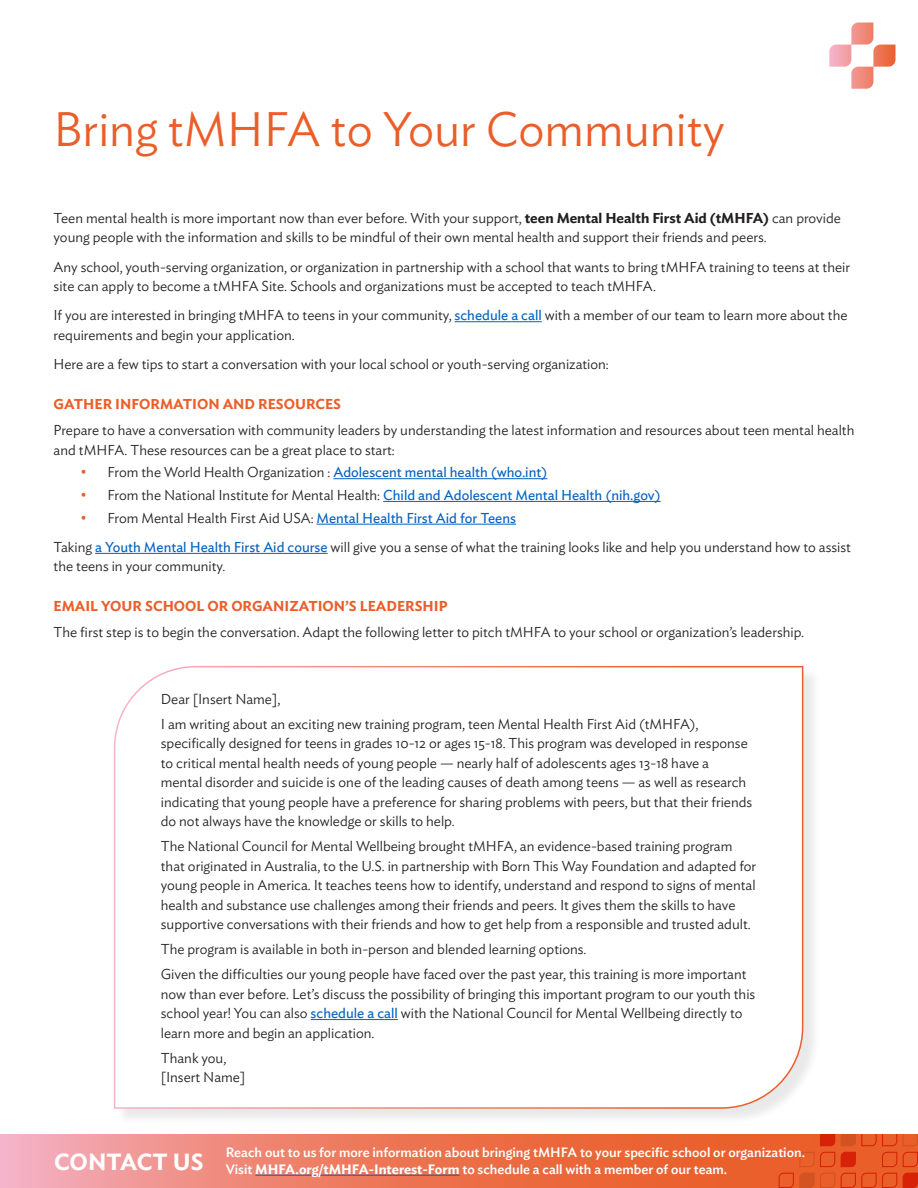
<style>
.page{position:relative;width:918px;height:1188px;background:#fff}
.page>*{position:absolute;margin:0;border:0;box-sizing:border-box;transform-origin:0 0}
.t1{font:300 48px "Ideal Sans";color:#ea5e29}
.t2{font:300 14.25px/19.5px "Ideal Sans";color:#231f20}
.t3{font:600 14.25px "Ideal Sans";color:#ea5e29}
.t4{font:500 13.5px/16.5px "Ideal Sans";color:#fff}
.s1{font-weight:600}
.s2{font-weight:400;color:#0563c1}
.s3{font-size:15px;color:#ea5e29}
</style>
<div class="page">
<svg style="left:0;top:1134px;width:918px;height:54px;background:#ec795d"></svg>
<svg style="left:829px;top:22px;width:67px;height:67px"></svg>
<svg style="left:779px;top:1173px;width:56px;height:15px"></svg>
<svg style="left:841px;top:1173px;width:56px;height:15px"></svg>
<svg style="left:903px;top:1173px;width:15px;height:15px"></svg>
<svg style="left:799px;top:1152px;width:36px;height:15px"></svg>
<svg style="left:841px;top:1152px;width:15px;height:15px"></svg>
<svg style="left:882px;top:1152px;width:15px;height:15px"></svg>
<svg style="left:903px;top:1152px;width:15px;height:15px"></svg>
<svg style="left:820px;top:1134px;width:15px;height:12px"></svg>
<svg style="left:841px;top:1134px;width:56px;height:12px"></svg>
<svg style="left:903px;top:1134px;width:15px;height:12px"></svg>
<hr style="left:255px;top:1175px;width:205px;height:1px;background:#0563c1">
<hr style="left:455px;top:321px;width:87px;height:1px;background:#0563c1">
<hr style="left:333px;top:478px;width:214px;height:1px;background:#0563c1">
<hr style="left:383px;top:501px;width:278px;height:1px;background:#0563c1">
<hr style="left:317px;top:524px;width:199px;height:1px;background:#0563c1">
<hr style="left:95px;top:553px;width:233px;height:1px;background:#0563c1">
<div style="left:116px;top:668px;width:705px;height:458px;background:#231f20;opacity:.1"></div>
<svg style="left:113px;top:665px;width:691px;height:444px"></svg>
<hr style="left:311px;top:1019px;width:87px;height:1px;background:#0563c1">
<h1 class="t1" style="left:54px;top:93px;width:673px">Bring tMHFA to Your Community</h1>
<p class="t2" style="left:54px;top:207px;width:789px">Teen mental health is more important now than ever before. With your support, <span class="s1">teen Mental Health First Aid (tMHFA)</span> can provide young people with the information and skills to be mindful of their own mental health and support their friends and peers.</p>
<p class="t2" style="left:54px;top:256px;width:798px">Any school, youth-serving organization, or organization in partnership with a school that wants to bring tMHFA training to teens at their site can apply to become a tMHFA Site. Schools and organizations must be accepted to teach tMHFA.</p>
<p class="t2" style="left:54px;top:304px;width:796px">If you are interested in bringing tMHFA to teens in your community, <span class="s2">schedule a call</span> with a member of our team to learn more about the requirements and begin your application.</p>
<p class="t2" style="left:54px;top:353px;width:557px">Here are a few tips to start a conversation with your local school or youth-serving organization:</p>
<p class="t3" style="left:54px;top:393px;width:289px">GATHER INFORMATION AND RESOURCES</p>
<p class="t2" style="left:54px;top:419px;width:802px">Prepare to have a conversation with community leaders by understanding the latest information and resources about teen mental health and tMHFA. These resources can be a great place to start:</p>
<p class="t2" style="left:81px;top:461px;width:468px"><span class="s3">•</span> From the World Health Organization : <span class="s2">Adolescent mental health (who.int)</span></p>
<p class="t2" style="left:81px;top:484px;width:582px"><span class="s3">•</span> From the National Institute for Mental Health: <span class="s2">Child and Adolescent Mental Health (nih.gov)</span></p>
<p class="t2" style="left:54px;top:502px;width:799px;line-height:29.2px;text-indent:27px"><span class="s3">•</span> From Mental Health First Aid USA: <span class="s2">Mental Health First Aid for Teens<br></span>Taking <span class="s2">a Youth Mental Health First Aid course</span> will give you a sense of what the training looks like and help you understand how to assist</p>
<p class="t2" style="left:54px;top:556px;width:173px">the teens in your community.</p>
<p class="t3" style="left:54px;top:595px;width:395px">EMAIL YOUR SCHOOL OR ORGANIZATION’S LEADERSHIP</p>
<p class="t2" style="left:54px;top:622px;width:752px">The first step is to begin the conversation. Adapt the following letter to pitch tMHFA to your school or organization’s leadership.</p>
<p class="t2" style="left:161px;top:685px;width:539px;line-height:24.9px">Dear [Insert Name],<br>I am writing about an exciting new training program, teen Mental Health First Aid (tMHFA),</p>
<p class="t2" style="left:161px;top:733px;width:593px">specifically designed for teens in grades 10-12 or ages 15-18. This program was developed in response to critical mental health needs of young people — nearly half of adolescents ages 13-18 have a mental disorder and suicide is one of the leading causes of death among teens — as well as research indicating that young people have a preference for sharing problems with peers, but that their friends do not always have the knowledge or skills to help.</p>
<p class="t2" style="left:161px;top:835px;width:597px">The National Council for Mental Wellbeing brought tMHFA, an evidence-based training program that originated in Australia, to the U.S. in partnership with Born This Way Foundation and adapted for young people in America. It teaches teens how to identify, understand and respond to signs of mental health and substance use challenges among their friends and peers. It gives them the skills to have supportive conversations with their friends and how to get help from a responsible and trusted adult.</p>
<p class="t2" style="left:161px;top:936px;width:587px;line-height:24.9px">The program is available in both in-person and blended learning options.<br>Given the difficulties our young people have faced over the past year, this training is more important</p>
<p class="t2" style="left:161px;top:983px;width:596px">now than ever before. Let’s discuss the possibility of bringing this important program to our youth this school year! You can also <span class="s2">schedule a call</span> with the National Council for Mental Wellbeing directly to learn more and begin an application.</p>
<p class="t2" style="left:161px;top:1047px;width:86px">Thank you, [Insert Name]</p>
<p class="t4" style="left:54px;top:1143px;width:753px;text-indent:172px">Reach out to us for more information about bringing tMHFA to your specific school or organization.<br><sup>CONTACT</sup> <sup>US</sup> Visit <span class="s1">MHFA.org/tMHFA-Interest-Form</span> to schedule a call with a member of our team.</p>
</div>
